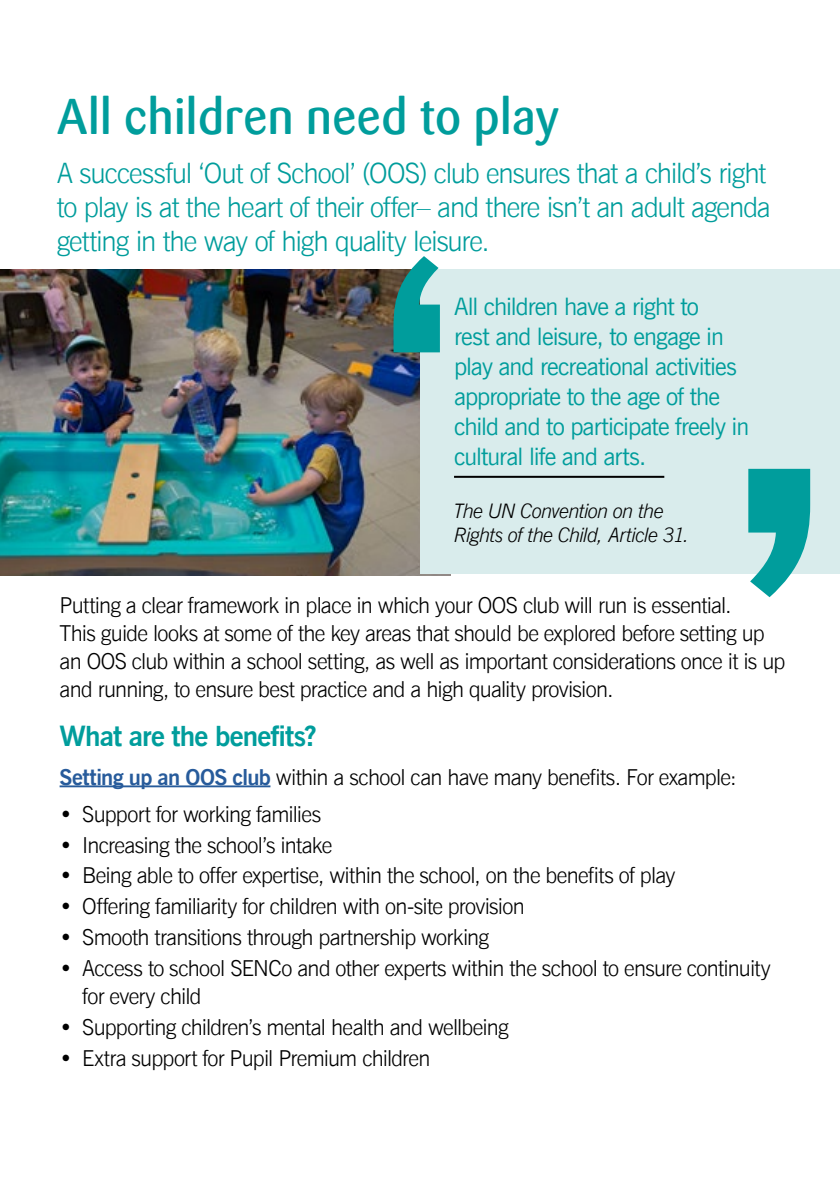
<style>
.page{position:relative;width:840px;height:1191px;background:#fff}
.page>*{position:absolute;margin:0;border:0;box-sizing:border-box;transform-origin:0 0}
.LCC_Sub_heading{font:500 50px "Sari";letter-spacing:-.005em;color:#009d9c;scale:.95 1}
.Light_large_purple_text_intro{font:300 28px/34px "News Gothic BT";letter-spacing:-.035em;color:#009d9c}
.LCC_Body_text{font:700 28px "News Gothic BT";letter-spacing:-.025em;color:#009d9c}
.Main_quote{font:24px/30px "News Gothic BT";letter-spacing:-.035em;color:#009d9c}
.LCC_Body_text-2{font:300 22px/28px "News Gothic BT";letter-spacing:-.03em;color:#000}
.Quote_Name{font:italic 300 20px/24px "News Gothic BT";letter-spacing:-.03em;color:#000}
.s1{font-weight:700;color:#275b9b}
</style>
<div class="page">
<img style="left:0;top:269px;width:450px;height:306px">
<div style="left:420px;top:269px;width:419px;height:229px;background:#d9ecec"></div>
<div style="left:420px;top:475px;width:419px;height:98px;background:#d9ecec"></div>
<hr style="left:454px;top:476px;width:210px;height:2px;background:#000">
<svg style="left:393px;top:256px;width:46px;height:96px"></svg>
<svg style="left:747px;top:469px;width:62px;height:128px"></svg>
<hr style="left:60px;top:785px;width:210px;height:2px;background:#275b9b">
<p class="LCC_Sub_heading" style="left:57px;top:87px;width:530px">All children need to play</p>
<p class="Light_large_purple_text_intro" style="left:57px;top:155px;width:715px">A successful ‘Out of School’ (OOS) club ensures that a child’s right to play is at the heart of their offer– and there isn’t an adult agenda getting in the way of high quality leisure.</p>
<p class="Main_quote" style="left:454px;top:291px;width:296px">All children have a right to<br>rest and leisure, to engage in play and recreational activities appropriate to the age of the child and to participate freely in cultural life and arts.</p>
<p class="Quote_Name" style="left:454px;top:498px;width:237px">The UN Convention on the<br>Rights of the Child, Article 31.</p>
<p class="LCC_Body_text-2" style="left:60px;top:591px;width:726px">Putting a clear framework in place in which your OOS club will run is essential.<br>This guide looks at some of the key areas that should be explored before setting up an OOS club within a school setting, as well as important considerations once it is up and running, to ensure best practice and a high quality provision.</p>
<p class="LCC_Body_text" style="left:60px;top:719px;width:258px">What are the benefits?</p>
<p class="LCC_Body_text-2" style="left:60px;top:763px;width:678px"><span class="s1">Setting up an OOS club</span> within a school can have many benefits. For example:</p>
<p class="LCC_Body_text-2" style="left:60px;top:799px;width:263px">• Support for working families</p>
<p class="LCC_Body_text-2" style="left:60px;top:830px;width:274px">• Increasing the school’s intake</p>
<p class="LCC_Body_text-2" style="left:60px;top:861px;width:617px">• Being able to offer expertise, within the school, on the benefits of play</p>
<p class="LCC_Body_text-2" style="left:60px;top:892px;width:466px">• Offering familiarity for children with on-site provision</p>
<p class="LCC_Body_text-2" style="left:60px;top:923px;width:431px">• Smooth transitions through partnership working</p>
<p class="LCC_Body_text-2" style="left:82px;top:954px;width:689px;text-indent:-23px">• Access to school SENCo and other experts within the school to ensure continuity for every child</p>
<p class="LCC_Body_text-2" style="left:60px;top:1012px;width:450px">• Supporting children’s mental health and wellbeing</p>
<p class="LCC_Body_text-2" style="left:60px;top:1043px;width:372px">• Extra support for Pupil Premium children</p>
</div>
